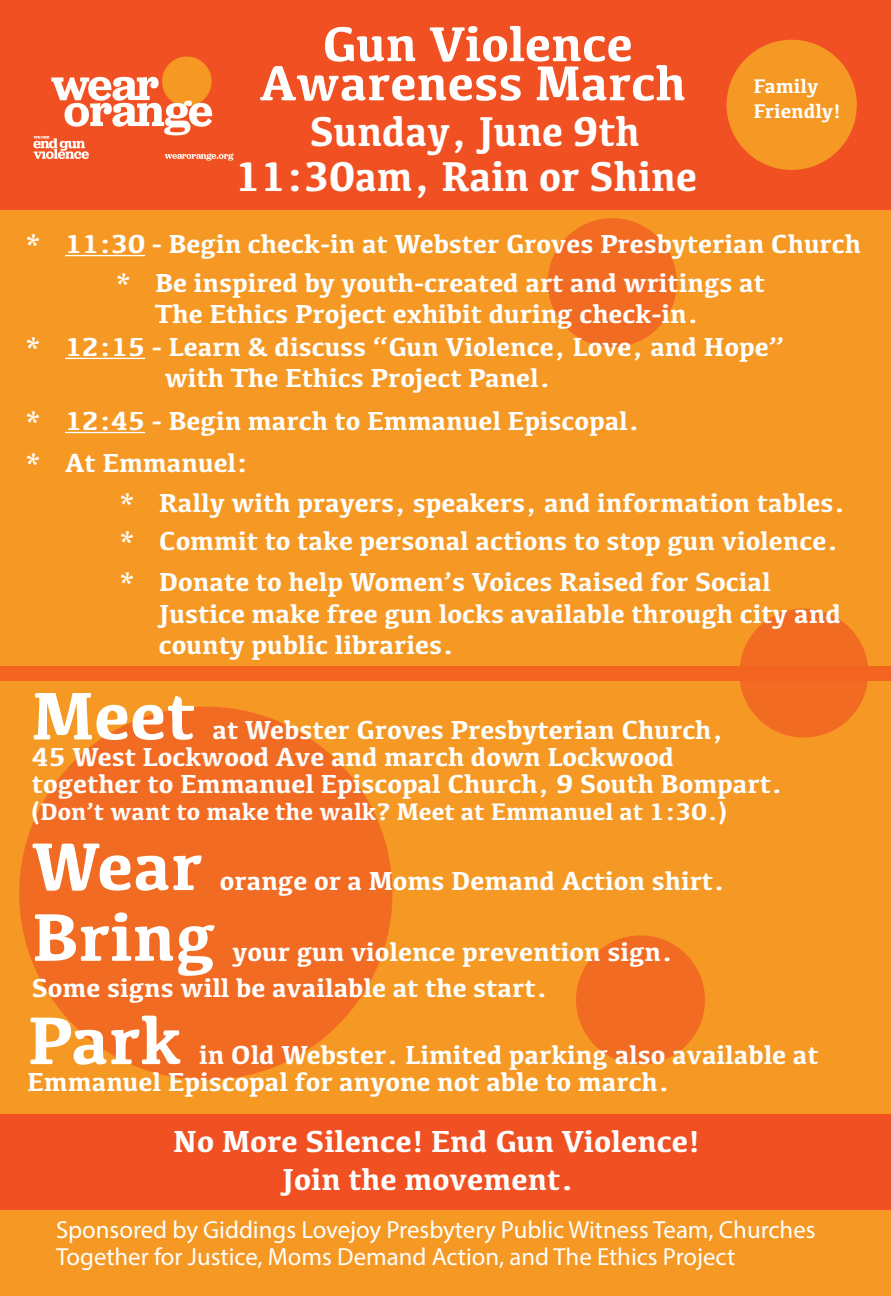
<style>
.page{position:relative;width:891px;height:1296px;background:#fff}
.page>*{position:absolute;margin:0;border:0;box-sizing:border-box;transform-origin:0 0}
.t1{font:700 69.75px "Kefa";color:#fff}
.t2{font:700 50.62px/39.1px "Kefa";color:#fff;text-align:center}
.t3{font:700 43.2px/45.4px "Kefa";color:#fff;text-align:center;scale:.94 1}
.t4{font:700 31.5px "Kefa";color:#fff}
.t5{font:700 27px/27px "Kefa";color:#fff}
.t6{font:24.75px/27px "Myriad Pro";color:#fff}
.t7{font:700 24.75px "Kefa";color:#fff}
.t8{font:700 20.47px/24.5px "Kefa";color:#fff}
</style>
<div class="page">
<div style="left:0;top:6px;width:891px;height:1290px;background:#f59924"></div>
<div style="left:576px;top:935px;width:129px;height:129px;background:#f26b22;border-radius:50%"></div>
<div style="left:739px;top:609px;width:129px;height:129px;background:#f26b22;border-radius:50%"></div>
<div style="left:548px;top:218px;width:129px;height:129px;background:#f26b22;border-radius:50%"></div>
<div style="left:19px;top:707px;width:374px;height:373px;background:#f26b22;border-radius:50%"></div>
<div style="left:0;top:0;width:891px;height:210px;background:#f15122"></div>
<img style="left:33px;top:56px;width:201px;height:105px">
<div style="left:727px;top:40px;width:130px;height:130px;background:#f59924;border-radius:50%"></div>
<div style="left:0;top:1114px;width:891px;height:95px;background:#f15122"></div>
<div style="left:166px;top:61px;width:40px;height:40px;background:#f59924;border-radius:50%"></div>
<hr style="left:65px;top:255px;width:80px;height:1px;background:#fff">
<hr style="left:65px;top:432px;width:80px;height:1px;background:#fff">
<div style="left:0;top:666px;width:891px;height:14px;background:#f36421"></div>
<hr style="left:65px;top:358px;width:80px;height:1px;background:#fff">
<h2 class="t2" style="left:260px;top:22px;width:428px">Gun Violence<br>Awareness March</h2>
<h3 class="t3" style="left:235px;top:106px;width:493px">Sunday, June 9th<br>11:30am, Rain or Shine</h3>
<p class="t8" style="left:754px;top:73px;width:89px">Family<br>Friendly!</p>
<p class="t5" style="left:25px;top:229px;width:838px">* 11:30 - Begin check-in at Webster Groves Presbyterian Church</p>
<p class="t5" style="left:115px;top:268px;width:652px">* Be inspired by youth-created art and writings at</p>
<p class="t5" style="left:155px;top:299px;width:545px">The Ethics Project exhibit during check-in.</p>
<p class="t5" style="left:25px;top:332px;width:761px">* 12:15 - Learn &amp; discuss “Gun Violence, Love, and Hope”</p>
<p class="t5" style="left:165px;top:363px;width:388px">with The Ethics Project Panel.</p>
<p class="t5" style="left:25px;top:406px;width:617px">* 12:45 - Begin march to Emmanuel Episcopal.</p>
<p class="t5" style="left:118px;top:441px;width:729px;line-height:40.3px;text-indent:-94px">* At Emmanuel:<br>* Rally with prayers, speakers, and information tables.</p>
<p class="t5" style="left:118px;top:526px;width:722px">* Commit to take personal actions to stop gun violence.</p>
<p class="t5" style="left:159px;top:565px;width:683px;line-height:31.5px;text-indent:-41px">* Donate to help Women’s Voices Raised for Social<br>Justice make free gun locks available through city and county public libraries.</p>
<h1 class="t1" style="left:32px;top:669px;width:165px">Meet</h1>
<p class="t5" style="left:32px;top:715px;width:753px;text-indent:181px">at Webster Groves Presbyterian Church,<br>45 West Lockwood Ave and march down Lockwood together to Emmanuel Episcopal Church, 9 South Bompart.</p>
<p class="t7" style="left:32px;top:796px;width:696px">(Don’t want to make the walk? Meet at Emmanuel at 1:30.)</p>
<h1 class="t1" style="left:32px;top:820px;width:172px">Wear</h1>
<p class="t5" style="left:220px;top:866px;width:507px">orange or a Moms Demand Action shirt.</p>
<h1 class="t1" style="left:32px;top:891px;width:185px">Bring</h1>
<p class="t5" style="left:32px;top:932px;width:643px;line-height:36px;text-indent:201px">your gun violence prevention sign.<br>Some signs will be available at the start.</p>
<h1 class="t1" style="left:27px;top:994px;width:156px">Park</h1>
<p class="t5" style="left:27px;top:1040px;width:793px;text-indent:172px">in Old Webster. Limited parking also available at<br>Emmanuel Episcopal for anyone not able to march.</p>
<p class="t4" style="left:173px;top:1120px;width:528px">No More Silence! End Gun Violence!</p>
<p class="t4" style="left:282px;top:1159px;width:294px">Join the movement.</p>
<p class="t6" style="left:56px;top:1216px;width:761px">Sponsored by Giddings Lovejoy Presbytery Public Witness Team, Churches<br>Together for Justice, Moms Demand Action, and The Ethics Project</p>
</div>
